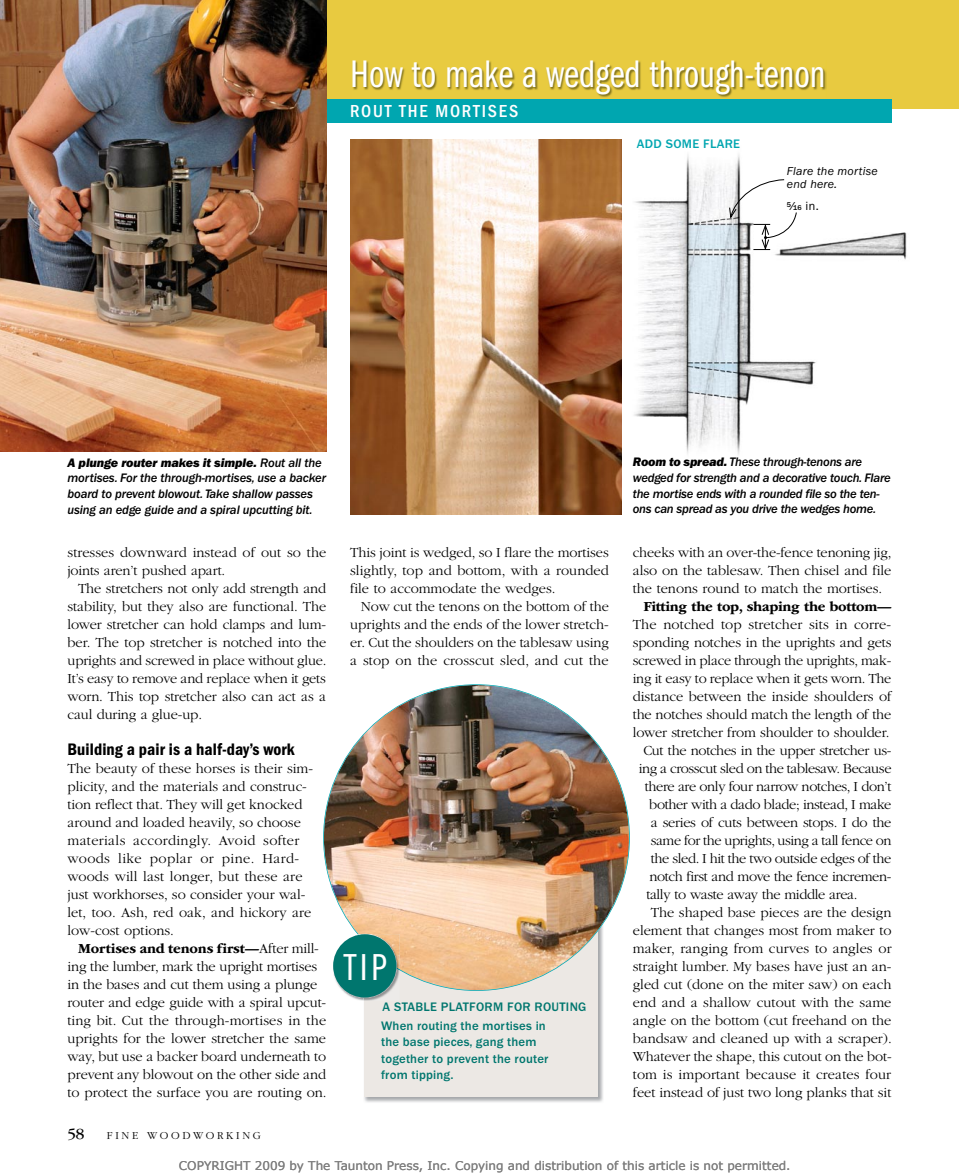
<style>
.page{position:relative;width:959px;height:1175px;background:#fff}
.page>*{position:absolute;margin:0;border:0;box-sizing:border-box;transform-origin:0 0}
.t1{font:39.75px "ITC Franklin Gothic Std Bk Cp";color:#fff}
.t2{font:38.85px "ITC Franklin Gothic Std Bk Cp";color:#fff}
.t3{font:500 condensed 18px "ITC Franklin Gothic Std";letter-spacing:.1em;color:#fff}
.t4{font:17.25px "ITC Franklin Gothic Std Dm Cd";letter-spacing:.005em;color:#000}
.t5{font:16.05px "ITC Garamond Std";color:#000}
.t6{font:300 14.4px/18px "ITC Garamond Std";color:#000;text-align:justify}
.t7{font:300 14.4px "ITC Garamond Std";letter-spacing:-.025em;color:#000}
.t8{font:300 14.4px "ITC Garamond Std";letter-spacing:-.03em;color:#000}
.t9{font:300 14.4px "ITC Garamond Std";letter-spacing:-.02em;color:#000}
.t10{font:700 14.4px "ITC Garamond Std";letter-spacing:-.02em;color:#000}
.t11{font:12.75px/15.8px "ITC Franklin Gothic Std Med It";letter-spacing:-.02em;color:#000}
.t12{font:500 12.75px/16.5px "ITC Franklin Gothic Std";letter-spacing:.015em;color:#00766e}
.t13{font:12.75px "ITC Franklin Gothic Std Hvy It";letter-spacing:-.01em;color:#000}
.t14{font:500 12.75px "ITC Franklin Gothic Std";letter-spacing:.025em;color:#00a6b0}
.t15{font:12px "Verdana";color:#808080}
.t16{font:italic 12px/13.5px "ITC Franklin Gothic Std";letter-spacing:.02em;color:#000}
.t17{font:300 11.1px "ITC Garamond Std";letter-spacing:.24em;color:#000}
.t18{font:500 7.2px "ITC Franklin Gothic Std";color:#000}
.s1{font-size:12px}
.s2{font-weight:400;font-size:12px}
.s3{font-family:"ITC Franklin Gothic Std Med It"}
.s4{font-weight:700}
.s5{font-family:"ITC Franklin Gothic Std Hvy It"}
</style>
<div class="page">
<img style="left:634px;top:154px;width:273px;height:301px">
<img style="left:364px;top:990px;width:239px;height:112px">
<div style="left:363px;top:818px;width:234px;height:278px;background:#ece8e4"></div>
<div style="left:0;top:0;width:958px;height:109px;background:#e8ca40"></div>
<div style="left:260px;top:99px;width:631px;height:24px;background:#00a6b0"></div>
<img style="left:0;top:0;width:326px;height:452px">
<img style="left:323px;top:684px;width:306px;height:306px">
<img style="left:353px;top:998px;width:10px;height:2px">
<img style="left:363px;top:970px;width:36px;height:30px">
<img style="left:397px;top:934px;width:2px;height:36px">
<img style="left:333px;top:934px;width:64px;height:64px">
<div style="left:333px;top:934px;width:63px;height:63px;background:#00766e;border-radius:50%"></div>
<img style="left:350px;top:139px;width:271px;height:375px">
<img style="left:353px;top:61px;width:473px;height:36px">
<svg style="left:728px;top:179px;width:69px;height:72px"></svg>
<h1 class="t1" style="left:350px;top:52px;width:477px">How to make a wedged through-tenon</h1>
<p class="t3" style="left:350px;top:101px;width:169px">ROUT THE MORTISES</p>
<p class="t14" style="left:636px;top:137px;width:105px">ADD SOME FLARE</p>
<p class="t16" style="left:787px;top:164px;width:92px">Flare the mortise end here.</p>
<p class="t18" style="left:787px;top:204px;width:34px">5<span class="s1">⁄</span>16 <span class="s2">in.</span></p>
<p class="t13" style="left:68px;top:455px;width:256px">A plunge router makes it simple. <span class="s3">Rout all the</span></p>
<p class="t11" style="left:68px;top:470px;width:260px">mortises. For the through-mortises, use a backer board to prevent blowout. Take shallow passes using an edge guide and a spiral upcutting bit.</p>
<p class="t6" style="left:68px;top:543px;width:260px">stresses downward instead of out so the joints aren’t pushed apart.</p>
<p class="t6" style="left:68px;top:579px;width:260px;text-indent:10px">The stretchers not only add strength and stability, but they also are functional. The lower stretcher can hold clamps and lum&shy;ber. The top stretcher is notched into the uprights and screwed in place without glue.<br>It’s easy to remove and replace when it gets worn. This top stretcher also can act as a caul during a glue-up.</p>
<p class="t4" style="left:68px;top:739px;width:229px">Building a pair is a half-day’s work</p>
<p class="t6" style="left:68px;top:759px;width:247px;text-align:left">The beauty of these horses is their sim&shy;plicity, and the materials and construc&shy;tion reflect that. They will get knocked around and loaded heavily, so choose materials accordingly. Avoid softer woods like poplar or pine. Hard&shy;woods will last longer, but these are just workhorses, so consider your wal&shy;let, too. Ash, red oak, and hickory are low-cost options.</p>
<p class="t6" style="left:68px;top:939px;width:260px;text-align:left;text-indent:10px"><span class="s4">Mortises and tenons first—</span>After mill&shy;ing the lumber, mark the upright mortises in the bases and cut them using a plunge router and edge guide with a spiral upcut&shy;ting bit. Cut the through-mortises in the uprights for the lower stretcher the same way, but use a backer board underneath to prevent any blowout on the other side and to protect the surface you are routing on.</p>
<p class="t6" style="left:350px;top:543px;width:260px">This joint is wedged, so I flare the mortises slightly, top and bottom, with a rounded file to accommodate the wedges.</p>
<p class="t6" style="left:350px;top:597px;width:260px;text-indent:10px">Now cut the tenons on the bottom of the uprights and the ends of the lower stretch&shy;er. Cut the shoulders on the tablesaw using a stop on the crosscut sled, and cut the</p>
<h2 class="t2" style="left:344px;top:945px;width:44px">TIP</h2>
<p class="t12" style="left:381px;top:997px;width:207px;line-height:18.5px">A STABLE PLATFORM FOR ROUTING<br>When routing the mortises in</p>
<p class="t12" style="left:381px;top:1033px;width:169px">the base pieces, gang them together to prevent the router from tipping.</p>
<p class="t11" style="left:633px;top:454px;width:259px"><span class="s5">Room to spread.</span> These through-tenons are wedged for strength and a decorative touch. Flare the mortise ends with a rounded file so the ten&shy;ons can spread as you drive the wedges home.</p>
<p class="t6" style="left:633px;top:543px;width:260px">cheeks with an over-the-fence tenoning jig, also on the tablesaw. Then chisel and file the tenons round to match the mortises.</p>
<p class="t10" style="left:643px;top:598px;width:250px">Fitting the top, shaping the bottom—</p>
<p class="t6" style="left:633px;top:615px;width:260px">The notched top stretcher sits in corre-</p>
<p class="t6" style="left:633px;top:633px;width:260px">sponding notches in the uprights and gets</p>
<p class="t6" style="left:633px;top:651px;width:260px">screwed in place through the uprights, mak-</p>
<p class="t6" style="left:633px;top:669px;width:260px">ing it easy to replace when it gets worn. The</p>
<p class="t6" style="left:633px;top:687px;width:260px">distance between the inside shoulders of</p>
<p class="t6" style="left:633px;top:705px;width:260px">the notches should match the length of the</p>
<p class="t6" style="left:633px;top:723px;width:258px">lower stretcher from shoulder to shoulder.</p>
<p class="t7" style="left:643px;top:742px;width:249px">Cut the notches in the upper stretcher us-</p>
<p class="t7" style="left:639px;top:760px;width:254px">ing a crosscut sled on the tablesaw. Because</p>
<p class="t7" style="left:645px;top:778px;width:248px">there are only four narrow notches, I don’t</p>
<p class="t7" style="left:649px;top:796px;width:243px">bother with a dado blade; instead, I make</p>
<p class="t9" style="left:650px;top:814px;width:242px">a series of cuts between stops. I do the</p>
<p class="t8" style="left:651px;top:832px;width:242px">same for the uprights, using a tall fence on</p>
<p class="t7" style="left:651px;top:850px;width:242px">the sled. I hit the two outside edges of the</p>
<p class="t7" style="left:649px;top:868px;width:244px">notch first and move the fence incremen-</p>
<p class="t7" style="left:646px;top:886px;width:213px">tally to waste away the middle area.</p>
<p class="t6" style="left:651px;top:903px;width:242px">The shaped base pieces are the design</p>
<p class="t6" style="left:633px;top:921px;width:260px">element that changes most from maker to</p>
<p class="t6" style="left:633px;top:939px;width:260px">maker, ranging from curves to angles or</p>
<p class="t6" style="left:633px;top:957px;width:260px">straight lumber. My bases have just an an-</p>
<p class="t6" style="left:633px;top:975px;width:260px">gled cut (done on the miter saw) on each</p>
<p class="t6" style="left:633px;top:993px;width:260px">end and a shallow cutout with the same</p>
<p class="t6" style="left:633px;top:1011px;width:260px">angle on the bottom (cut freehand on the</p>
<p class="t6" style="left:633px;top:1029px;width:260px">bandsaw and cleaned up with a scraper).</p>
<p class="t6" style="left:633px;top:1047px;width:260px">Whatever the shape, this cutout on the bot-</p>
<p class="t6" style="left:633px;top:1065px;width:260px">tom is important because it creates four</p>
<p class="t6" style="left:633px;top:1083px;width:260px">feet instead of just two long planks that sit</p>
<p class="t5" style="left:68px;top:1124px;width:18px">58</p>
<p class="t17" style="left:107px;top:1129px;width:155px">FINE WOODWORKING</p>
<p class="t15" style="left:179px;top:1158px;width:613px">COPYRIGHT 2009 by The Taunton Press, Inc. Copying and distribution of this article is not permitted.</p>
</div>
